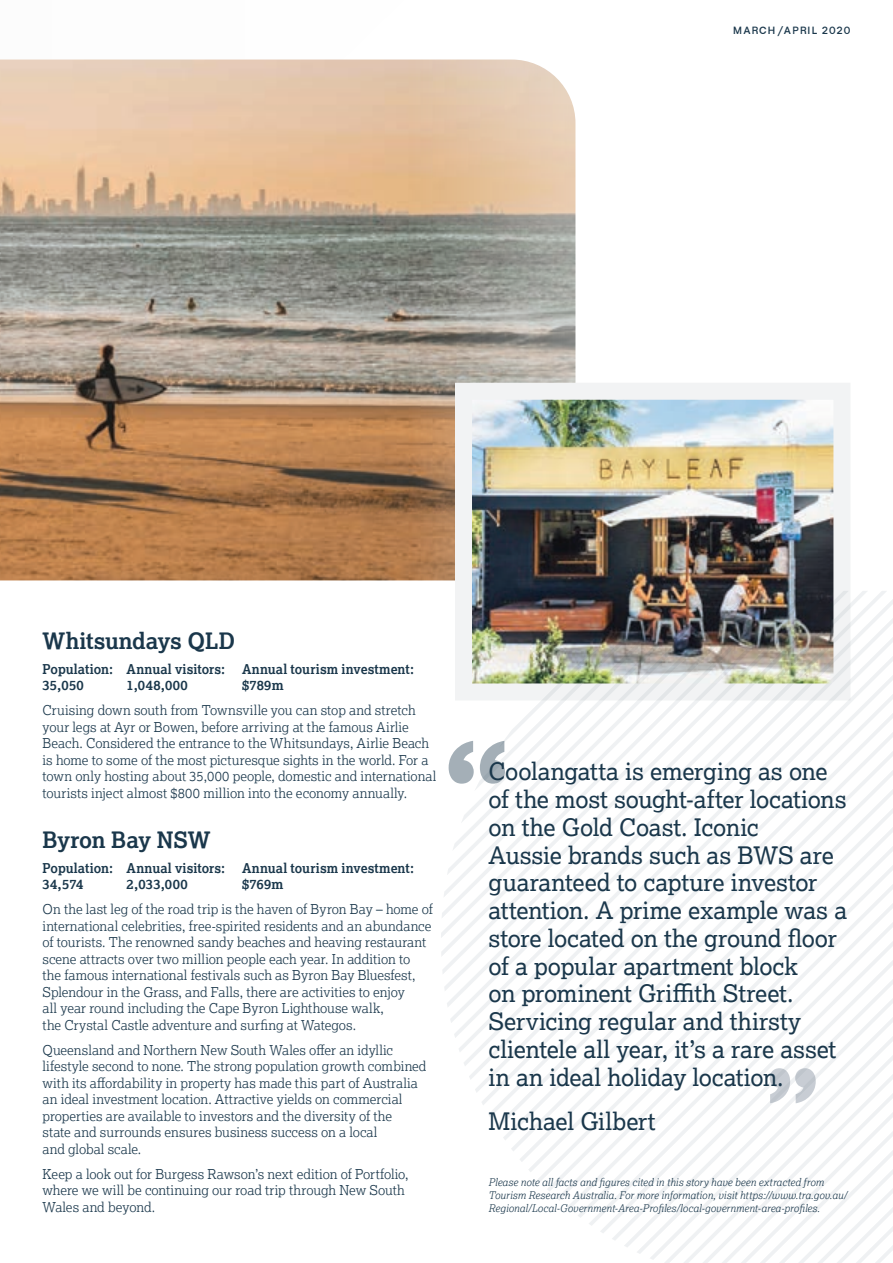
<style>
.page{position:relative;width:893px;height:1263px;background:#fff}
.page>*{position:absolute;margin:0;border:0;box-sizing:border-box;transform-origin:0 0}
.t1{font:24px/27.8px "Lexia";letter-spacing:-.01em;color:#1a374b}
.t2{font:700 22.5px "Lexia";letter-spacing:-.005em;color:#1a374b}
.t3{font:300 13.5px/16.5px "Lexia";color:#1a374b}
.t4{font:700 13.5px/16.5px "Lexia";letter-spacing:.005em;color:#1a374b;scale:.95 1}
.t5{font:700 13.5px "Lexia";letter-spacing:.005em;color:#1a374b}
.t6{font:italic 300 10.5px/12.8px "Lexia";color:#1a374b}
.t7{font:700 10.5px "Metro Sans";letter-spacing:.12em;color:#1a374b}
</style>
<div class="page">
<img style="left:0;top:60px;width:400px;height:520px">
<svg style="left:400px;top:60px;width:175px;height:521px;background:#bca893"></svg>
<img style="left:446px;top:374px;width:404px;height:217px">
<svg style="left:441px;top:591px;width:452px;height:672px"></svg>
<svg style="left:449px;top:741px;width:56px;height:43px"></svg>
<svg style="left:770px;top:1068px;width:46px;height:35px"></svg>
<p class="t7" style="left:733px;top:24px;width:119px">MARCH/APRIL 2020</p>
<h2 class="t2" style="left:43px;top:626px;width:194px">Whitsundays QLD</h2>
<p class="t4" style="left:43px;top:660px;width:393px">Population: Annual visitors: Annual tourism investment:<br>35,050</p>
<p class="t5" style="left:127px;top:677px;width:63px">1,048,000</p>
<p class="t5" style="left:242px;top:677px;width:43px">$789m</p>
<p class="t3" style="left:43px;top:702px;width:395px">Cruising down south from Townsville you can stop and stretch your legs at Ayr or Bowen, before arriving at the famous Airlie Beach. Considered the entrance to the Whitsundays, Airlie Beach is home to some of the most picturesque sights in the world. For a town only hosting about 35,000 people, domestic and international tourists inject almost $800 million into the economy annually.</p>
<h2 class="t2" style="left:43px;top:825px;width:169px">Byron Bay NSW</h2>
<p class="t4" style="left:43px;top:859px;width:393px">Population: Annual visitors: Annual tourism investment:<br>34,574</p>
<p class="t1" style="left:489px;top:757px;width:360px">Coolangatta is emerging as one of the most sought-after locations on the Gold Coast. Iconic<br>Aussie brands such as BWS are guaranteed to capture investor attention. A prime example was a store located on the ground floor of a popular apartment block<br>on prominent Griffith Street.<br>Servicing regular and thirsty clientele all year, it’s a rare asset in an ideal holiday location.</p>
<h1 class="t1" style="left:489px;top:1106px;width:169px">Michael Gilbert</h1>
<p class="t5" style="left:127px;top:876px;width:63px">2,033,000</p>
<p class="t5" style="left:242px;top:876px;width:43px">$769m</p>
<p class="t3" style="left:43px;top:901px;width:392px">On the last leg of the road trip is the haven of Byron Bay – home of international celebrities, free-spirited residents and an abundance of tourists. The renowned sandy beaches and heaving restaurant scene attracts over two million people each year. In addition to<br>the famous international festivals such as Byron Bay Bluesfest, Splendour in the Grass, and Falls, there are activities to enjoy<br>all year round including the Cape Byron Lighthouse walk,<br>the Crystal Castle adventure and surfing at Wategos.</p>
<p class="t3" style="left:43px;top:1041px;width:386px">Queensland and Northern New South Wales offer an idyllic lifestyle second to none. The strong population growth combined with its affordability in property has made this part of Australia an ideal investment location. Attractive yields on commercial properties are available to investors and the diversity of the<br>state and surrounds ensures business success on a local<br>and global scale.</p>
<p class="t3" style="left:43px;top:1165px;width:368px">Keep a look out for Burgess Rawson’s next edition of Portfolio, where we will be continuing our road trip through New South<br>Wales and beyond.</p>
<p class="t6" style="left:489px;top:1176px;width:360px">Please note all facts and figures cited in this story have been extracted from<br>Tourism Research Australia. For more information, visit https://www.tra.gov.au/<br>Regional/Local-Government-Area-Profiles/local-government-area-profiles.</p>
</div>
